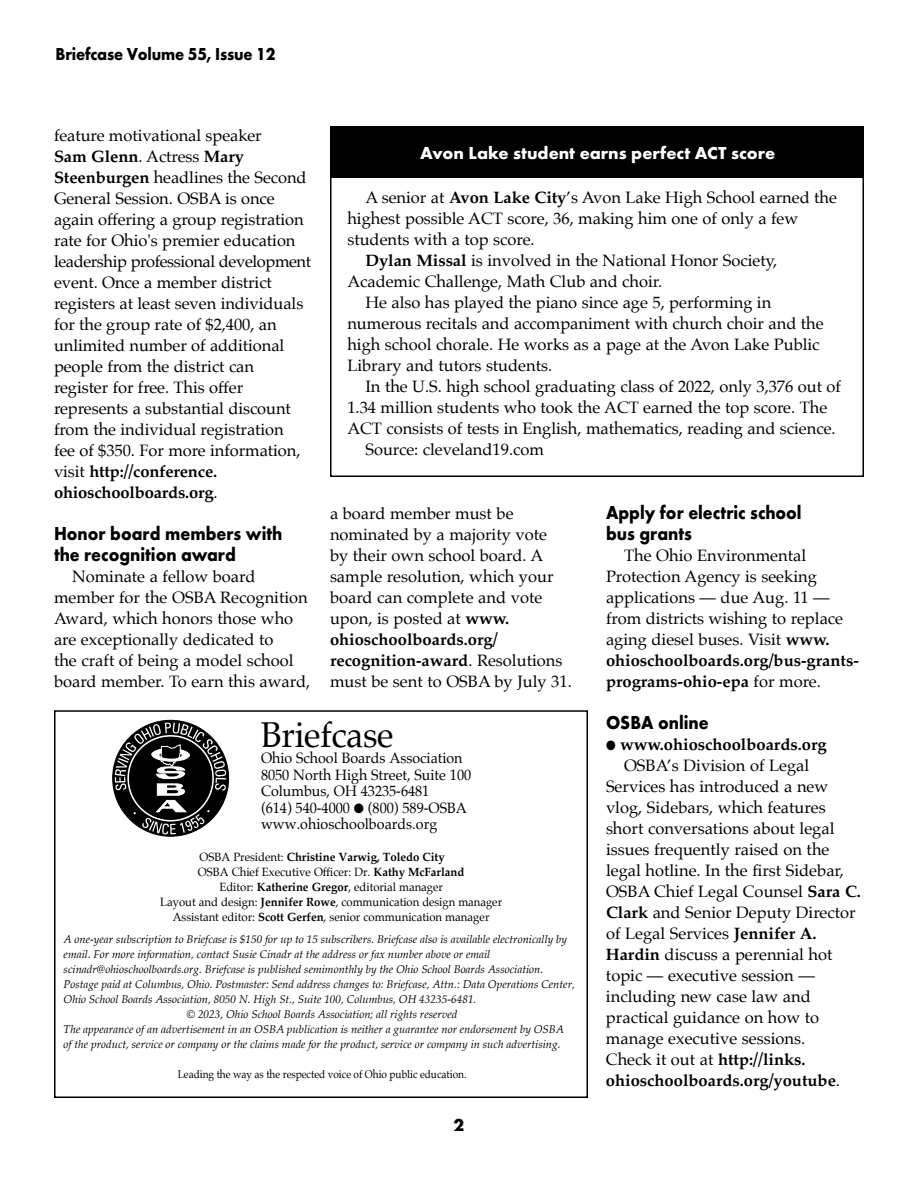
<style>
.page{position:relative;width:918px;height:1188px;background:#fff}
.page>*{position:absolute;margin:0;border:0;box-sizing:border-box;transform-origin:0 0}
.t1{font:36px "Palatino";letter-spacing:-.01em;color:#000;scale:.95 1}
.subheads{font:700 19.5px/21px "Futura PT";color:#000;scale:.9 1}
.Pg_2_box_title{font:700 18px "Futura PT";color:#fff}
.t2{font:700 18px "Futura PT";letter-spacing:-.01em;color:#000;scale:.9 1}
.t3{font:700 18px "Futura PT";letter-spacing:-.01em;color:#000}
.plain_indented_Pal{font:16.5px/21px "Palatino";color:#000}
.plain_Pal_no_indent{font:700 16.5px "Palatino";color:#000}
.t4{font:15px "Palatino";color:#000;scale:.95 1}
.t5{font:12px "Palatino";color:#000;scale:.95 1}
.t6{font:700 12px "Palatino";color:#000;scale:.95 1}
.t7{font:italic 11.25px/15px "Palatino";color:#000}
.t8{font:11.25px "Palatino";letter-spacing:-.005em;color:#000;scale:.9 1}
.s1{font-weight:700}
.s2{font-weight:400}
</style>
<div class="page">
<div style="left:54px;top:710px;width:534px;height:388px;border:2px solid #000"></div>
<div style="left:330px;top:171px;width:534px;height:306px;border:2px solid #000"></div>
<div style="left:330px;top:126px;width:534px;height:52px;background:#000"></div>
<svg style="left:115px;top:723px;width:111px;height:112px"></svg>
<p class="t2" style="left:56px;top:43px;width:246px">Briefcase Volume 55, Issue 12</p>
<p class="plain_indented_Pal" style="left:54px;top:125px;width:259px">feature motivational speaker<br><span class="s1">Sam Glenn</span>. Actress <span class="s1">Mary<br>Steenburgen</span> headlines the Second<br>General Session. OSBA is once again offering a group registration rate for Ohio's premier education leadership professional development event. Once a member district registers at least seven individuals for the group rate of $2,400, an unlimited number of additional people from the district can register for free. This offer represents a substantial discount from the individual registration<br>fee of $350. For more information, visit <span class="s1">http://conference. ohioschoolboards.org</span>.</p>
<p class="subheads" style="left:54px;top:523px;width:255px">Honor board members with the recognition award</p>
<p class="plain_indented_Pal" style="left:54px;top:566px;width:258px;text-indent:18px">Nominate a fellow board member for the OSBA Recognition<br>Award, which honors those who are exceptionally dedicated to<br>the craft of being a model school board member. To earn this award,</p>
<p class="Pg_2_box_title" style="left:420px;top:142px;width:357px">Avon Lake student earns perfect ACT score</p>
<p class="plain_indented_Pal" style="left:347px;top:186px;width:491px;text-indent:18px">A senior at <span class="s1">Avon Lake City</span>’s Avon Lake High School earned the highest possible ACT score, 36, making him one of only a few students with a top score.</p>
<p class="plain_indented_Pal" style="left:347px;top:249px;width:431px;text-indent:18px"><span class="s1">Dylan Missal</span> is involved in the National Honor Society,<br>Academic Challenge, Math Club and choir.</p>
<p class="plain_indented_Pal" style="left:347px;top:291px;width:478px;text-indent:18px">He also has played the piano since age 5, performing in numerous recitals and accompaniment with church choir and the high school chorale. He works as a page at the Avon Lake Public Library and tutors students.</p>
<p class="plain_indented_Pal" style="left:347px;top:375px;width:495px;text-indent:18px">In the U.S. high school graduating class of 2022, only 3,376 out of<br>1.34 million students who took the ACT earned the top score. The<br>ACT consists of tests in English, mathematics, reading and science.</p>
<p class="plain_indented_Pal" style="left:365px;top:438px;width:180px">Source: cleveland19.com</p>
<p class="plain_indented_Pal" style="left:330px;top:503px;width:243px">a board member must be nominated by a majority vote<br>by their own school board. A sample resolution, which your board can complete and vote upon, is posted at <span class="s1">www. ohioschoolboards.org/ recognition-award</span>. Resolutions must be sent to OSBA by July 31.</p>
<p class="subheads" style="left:606px;top:501px;width:219px">Apply for electric school bus grants</p>
<p class="plain_indented_Pal" style="left:606px;top:545px;width:254px;text-indent:18px">The Ohio Environmental<br>Protection Agency is seeking applications — due Aug. 11 — from districts wishing to replace aging diesel buses. Visit <span class="s1">www. ohioschoolboards.org/bus-grants&shy;programs-ohio-epa</span> for more.</p>
<p class="subheads" style="left:606px;top:711px;width:116px">OSBA online</p>
<p class="plain_Pal_no_indent" style="left:606px;top:730px;width:222px">● www.ohioschoolboards.org</p>
<p class="plain_indented_Pal" style="left:606px;top:755px;width:257px;text-indent:18px">OSBA’s Division of Legal<br>Services has introduced a new vlog, Sidebars, which features short conversations about legal issues frequently raised on the legal hotline. In the first Sidebar,<br>OSBA Chief Legal Counsel <span class="s1">Sara C.<br>Clark</span> and Senior Deputy Director of Legal Services <span class="s1">Jennifer A.<br>Hardin</span> discuss a perennial hot topic — executive session — including new case law and practical guidance on how to manage executive sessions.<br>Check it out at <span class="s1">http://links. ohioschoolboards.org/youtube</span>.</p>
<p class="t1" style="left:261px;top:704px;width:141px">Briefcase</p>
<p class="t4" style="left:261px;top:746px;width:214px">Ohio School Boards Association</p>
<p class="t4" style="left:261px;top:762px;width:223px">8050 North High Street, Suite 100</p>
<p class="t4" style="left:261px;top:779px;width:179px">Columbus, OH 43235-6481</p>
<p class="t4" style="left:261px;top:795px;width:218px">(614) 540-4000 ● (800) 589-OSBA</p>
<p class="t4" style="left:261px;top:812px;width:187px">www.ohioschoolboards.org</p>
<p class="t6" style="left:200px;top:846px;width:260px"><span class="s2">OSBA President:</span> Christine Varwig, Toledo City</p>
<p class="t5" style="left:198px;top:862px;width:282px">OSBA Chief Executive Officer: Dr. <span class="s1">Kathy McFarland</span></p>
<p class="t5" style="left:219px;top:877px;width:237px">Editor: <span class="s1">Katherine Gregor</span>, editorial manager</p>
<p class="t5" style="left:160px;top:892px;width:361px">Layout and design: <span class="s1">Jennifer Rowe</span>, communication design manager</p>
<p class="t5" style="left:173px;top:907px;width:335px">Assistant editor: <span class="s1">Scott Gerfen</span>, senior communication manager</p>
<p class="t7" style="left:64px;top:932px;width:513px">A one-year subscription to Briefcase is $150 for up to 15 subscribers. Briefcase also is available electronically by email. For more information, contact Susie Cinadr at the address or fax number above or email scinadr@ohioschoolboards.org. Briefcase is published semimonthly by the Ohio School Boards Association.<br>Postage paid at Columbus, Ohio. Postmaster: Send address changes to: Briefcase, Attn.: Data Operations Center, Ohio School Boards Association, 8050 N. High St., Suite 100, Columbus, OH 43235-6481.</p>
<p class="t7" style="left:187px;top:1007px;width:272px">© 2023, Ohio School Boards Association; all rights reserved</p>
<p class="t7" style="left:64px;top:1022px;width:502px">The appearance of an advertisement in an OSBA publication is neither a guarantee nor endorsement by OSBA of the product, service or company or the claims made for the product, service or company in such advertising.</p>
<p class="t8" style="left:178px;top:1065px;width:322px">Leading the way as the respected voice of Ohio public education.</p>
<p class="t3" style="left:454px;top:1114px;width:12px">2</p>
</div>
